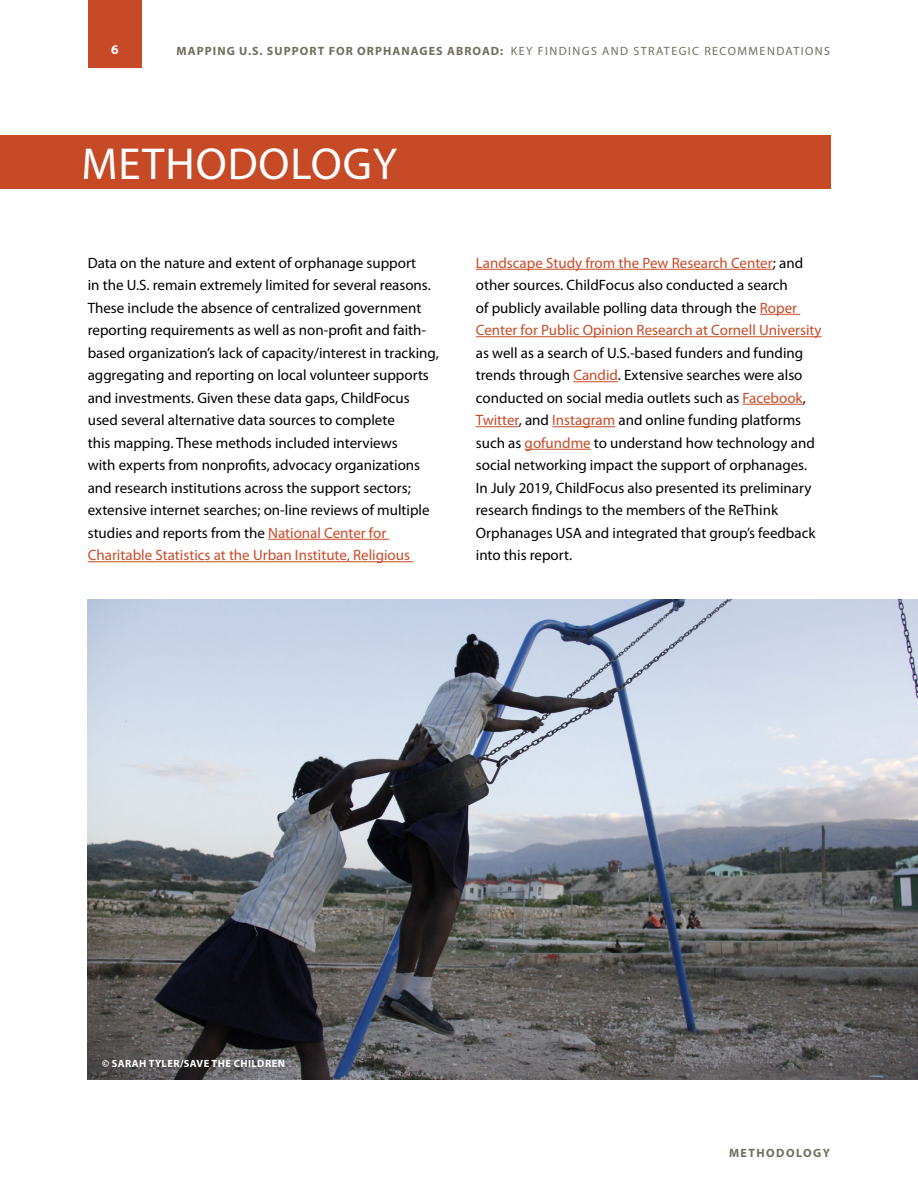
<style>
.page{position:relative;width:918px;height:1188px;background:#fff}
.page>*{position:absolute;margin:0;border:0;box-sizing:border-box;transform-origin:0 0}
.Heading_1{font:45px "Myriad Pro";letter-spacing:.02em;color:#fff}
.t1{font:15px/22.5px "Myriad Pro";color:#000}
.t2{font:700 13.5px "Myriad Pro";color:#fff}
.t3{font:700 12px "Myriad Pro";letter-spacing:.09em;color:#6f6e60}
.t4{font:700 12px "Myriad Pro";letter-spacing:.12em;color:#6f6e60}
.Photo_Credit{font:700 10.5px "Myriad Pro";letter-spacing:.04em;color:#fff}
.s1{font-weight:400}
.s2{color:#c74a27}
</style>
<div class="page">
<div style="left:88px;top:0;width:54px;height:68px;background:#c74a27"></div>
<hr style="left:268px;top:539px;width:121px;height:1px;background:#c74a27">
<hr style="left:88px;top:561px;width:325px;height:1px;background:#c74a27">
<hr style="left:476px;top:269px;width:297px;height:1px;background:#c74a27">
<hr style="left:760px;top:314px;width:40px;height:1px;background:#c74a27">
<hr style="left:476px;top:336px;width:346px;height:1px;background:#c74a27">
<hr style="left:573px;top:381px;width:45px;height:1px;background:#c74a27">
<hr style="left:743px;top:404px;width:60px;height:1px;background:#c74a27">
<hr style="left:476px;top:426px;width:43px;height:1px;background:#c74a27">
<hr style="left:552px;top:426px;width:63px;height:1px;background:#c74a27">
<hr style="left:525px;top:449px;width:66px;height:1px;background:#c74a27">
<div style="left:0;top:135px;width:830px;height:54px;background:#c74a27"></div>
<img style="left:88px;top:600px;width:830px;height:480px">
<p class="t2" style="left:111px;top:41px;width:9px">6</p>
<p class="t3" style="left:177px;top:43px;width:655px">MAPPING U.S. SUPPORT FOR ORPHANAGES ABROAD: <span class="s1">KEY FINDINGS AND STRATEGIC RECOMMENDATIONS</span></p>
<p class="Heading_1" style="left:81px;top:139px;width:317px">METHODOLOGY</p>
<p class="t1" style="left:88px;top:252px;width:353px">Data on the nature and extent of orphanage support<br>in the U.S. remain extremely limited for several reasons.<br>These include the absence of centralized government reporting requirements as well as non-profit and faith&shy;based organization’s lack of capacity/interest in tracking, aggregating and reporting on local volunteer supports and investments. Given these data gaps, ChildFocus used several alternative data sources to complete<br>this mapping. These methods included interviews<br>with experts from nonprofits, advocacy organizations and research institutions across the support sectors; extensive internet searches; on-line reviews of multiple studies and reports from the <span class="s2">National Center for Charitable Statistics at the Urban Institute, Religious</span></p>
<p class="t1" style="left:476px;top:252px;width:347px"><span class="s2">Landscape Study from the Pew Research Center</span>; and other sources. ChildFocus also conducted a search<br>of publicly available polling data through the <span class="s2">Roper Center for Public Opinion Research at Cornell University </span>as well as a search of U.S.-based funders and funding trends through <span class="s2">Candid</span>. Extensive searches were also conducted on social media outlets such as <span class="s2">Facebook</span>, <span class="s2">Twitter</span>, and <span class="s2">Instagram</span> and online funding platforms such as <span class="s2">gofundme</span> to understand how technology and social networking impact the support of orphanages.<br>In July 2019, ChildFocus also presented its preliminary research findings to the members of the ReThink Orphanages USA and integrated that group’s feedback into this report.</p>
<p class="Photo_Credit" style="left:102px;top:1056px;width:184px">© SARAH TYLER/SAVE THE CHILDREN</p>
<p class="t4" style="left:729px;top:1145px;width:102px">METHODOLOGY</p>
</div>
